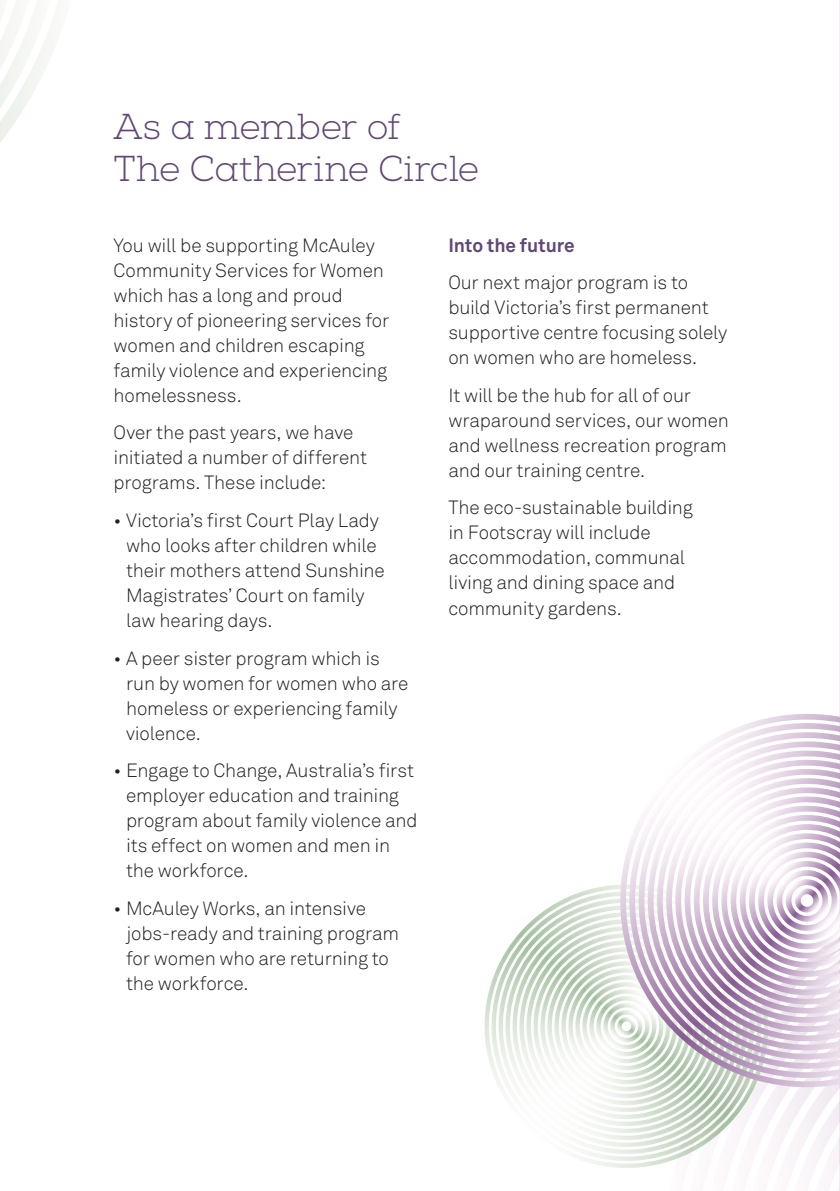
<style>
.page{position:relative;width:840px;height:1191px;background:#fff}
.page>*{position:absolute;margin:0;border:0;box-sizing:border-box;transform-origin:0 0}
.Heading2{font:300 36px/42px "Nexa Slab";letter-spacing:-.01em;color:#604776}
.Body1{font:300 19px/25px "Akkurat";letter-spacing:-.01em;color:#231f20}
.Body1_Bullets{font:300 19px/25px "Akkurat";letter-spacing:-.01em;color:#231f20}
.Subheading1{font:700 19px "Akkurat";letter-spacing:-.005em;color:#604776}
</style>
<div class="page">
<hr style="left:838px;top:0;width:1px;height:1191px;background:#f5eef4">
<svg style="left:0;top:17px;width:47px;height:126px"></svg>
<svg style="left:484px;top:922px;width:46px;height:168px"></svg>
<svg style="left:530px;top:885px;width:309px;height:302px"></svg>
<svg style="left:612px;top:714px;width:227px;height:380px"></svg>
<p class="Heading2" style="left:113px;top:106px;width:367px">As a member of<br>The Catherine Circle</p>
<p class="Body1" style="left:113px;top:233px;width:277px">You will be supporting McAuley<br>Community Services for Women which has a long and proud history of pioneering services for women and children escaping family violence and experiencing homelessness.</p>
<p class="Body1" style="left:113px;top:421px;width:255px">Over the past years, we have initiated a number of different programs. These include:</p>
<p class="Body1_Bullets" style="left:126px;top:508px;width:260px;text-indent:-12px">• Victoria’s first Court Play Lady who looks after children while their mothers attend Sunshine<br>Magistrates’ Court on family law hearing days.</p>
<p class="Body1_Bullets" style="left:126px;top:646px;width:284px;text-indent:-12px">• A peer sister program which is run by women for women who are homeless or experiencing family violence.</p>
<p class="Body1_Bullets" style="left:126px;top:758px;width:293px;text-indent:-12px">• Engage to Change, Australia’s first employer education and training program about family violence and its effect on women and men in the workforce.</p>
<p class="Body1_Bullets" style="left:126px;top:896px;width:274px;text-indent:-12px">• McAuley Works, an intensive jobs‑ready and training program for women who are returning to the workforce.</p>
<p class="Subheading1" style="left:448px;top:233px;width:128px">Into the future</p>
<p class="Body1" style="left:448px;top:271px;width:280px">Our next major program is to build Victoria’s first permanent supportive centre focusing solely on women who are homeless.</p>
<p class="Body1" style="left:448px;top:383px;width:282px">It will be the hub for all of our wraparound services, our women and wellness recreation program and our training centre.</p>
<p class="Body1" style="left:448px;top:496px;width:246px">The eco-sustainable building in Footscray will include accommodation, communal living and dining space and community gardens.</p>
</div>
